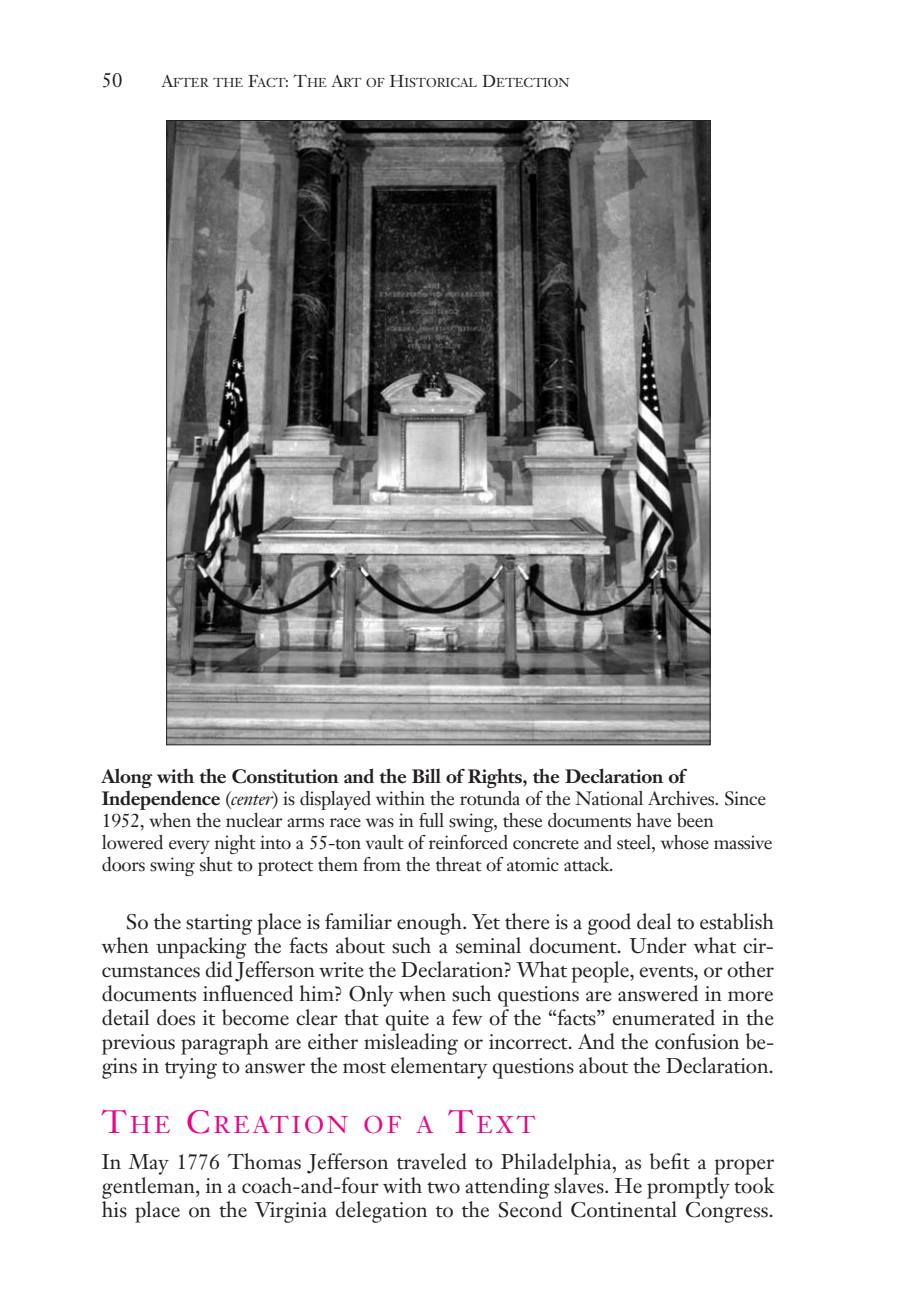
<style>
.page{position:relative;width:918px;height:1314px;background:#fff}
.page>*{position:absolute;margin:0;border:0;box-sizing:border-box;transform-origin:0 0}
.t1{font:24px "Janson Text";letter-spacing:.135em;color:#ed028c}
.t2{font:21px/24px "Janson Text";letter-spacing:-.005em;color:#231f20;text-align:justify}
.t3{font:20px "Janson Text";color:#231f20}
.t4{font:19px/22px "Janson Text";letter-spacing:-.02em;color:#231f20}
.t5{font:12.8px "Janson Text";color:#231f20}
.s1{font-size:17px}
.s2{font-weight:700}
.s3{font-style:italic}
.s4{font-size:32px}
</style>
<div class="page">
<svg style="left:166px;top:120px;width:545px;height:626px;background:#6f6f6f"></svg>
<p class="t3" style="left:102px;top:72px;width:22px">50</p>
<p class="t5" style="left:162px;top:78px;width:409px"><span class="s1">A</span>FTER THE <span class="s1">F</span>ACT<span class="s1">: T</span>HE <span class="s1">A</span>RT OF <span class="s1">H</span>ISTORICAL <span class="s1">D</span>ETECTION</p>
<p class="t4" style="left:102px;top:767px;width:672px"><span class="s2">Along with the Constitution and the Bill of Rights, the Declaration of Independence</span> (<span class="s3">center</span>) is displayed within the rotunda of the National Archives. Since 1952, when the nuclear arms race was in full swing, these documents have been lowered every night into a 55-ton vault of reinforced concrete and steel, whose massive doors swing shut to protect them from the threat of atomic attack.</p>
<p class="t2" style="left:102px;top:911px;width:674px;text-indent:24px">So the starting place is familiar enough. Yet there is a good deal to establish when unpacking the facts about such a seminal document. Under what cir&shy;cumstances did Jefferson write the Declaration? What people, events, or other documents influenced him? Only when such questions are answered in more detail does it become clear that quite a few of the “facts” enumerated in the previous paragraph are either misleading or incorrect. And the confusion be&shy;gins in trying to answer the most elementary questions about the Declaration.</p>
<p class="t1" style="left:102px;top:1115px;width:435px"><span class="s4">T</span>HE <span class="s4">C</span>REATION OF A <span class="s4">T</span>EXT</p>
<p class="t2" style="left:102px;top:1151px;width:674px">In May 1776 Thomas Jefferson traveled to Philadelphia, as befit a proper gentleman, in a coach-and-four with two attending slaves. He promptly took his place on the Virginia delegation to the Second Continental Congress.</p>
</div>
